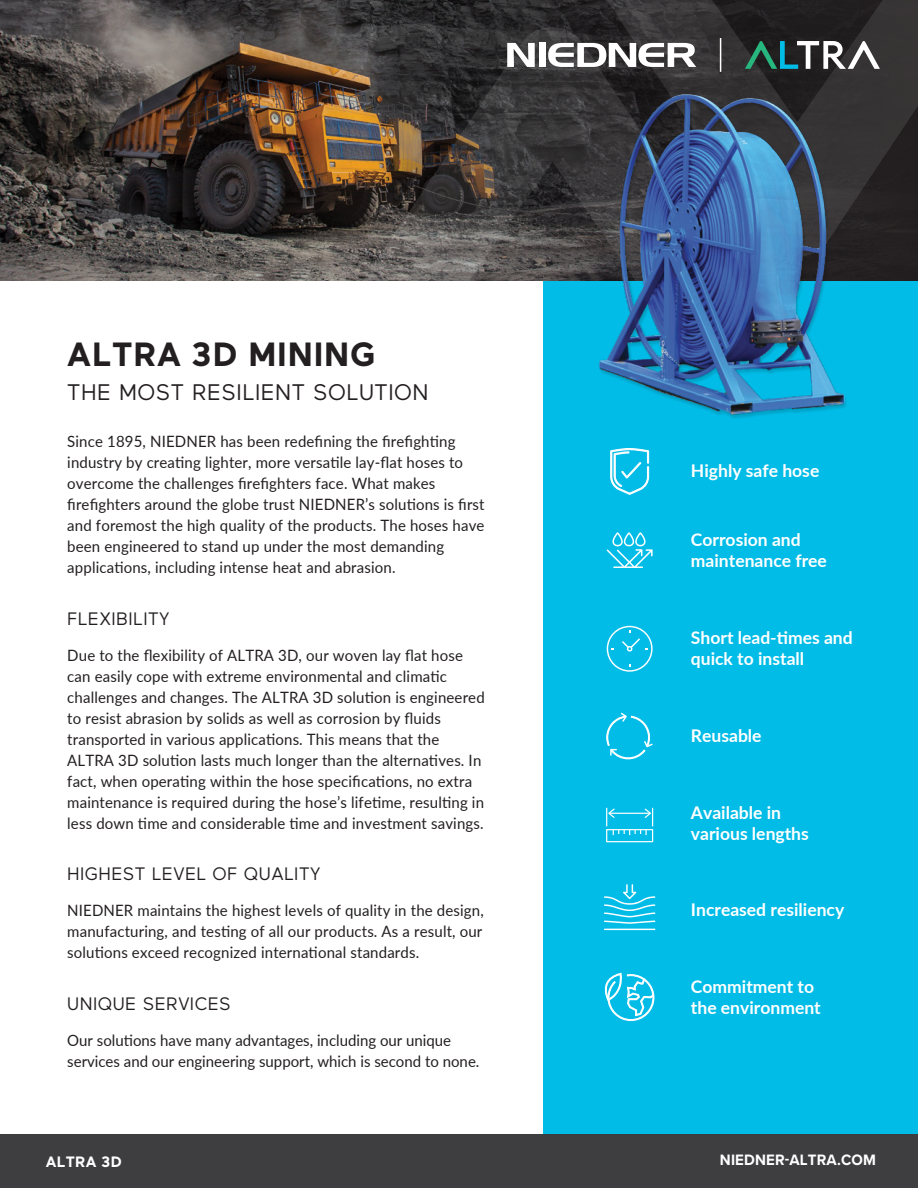
<style>
.page{position:relative;width:918px;height:1188px;background:#fff}
.page>*{position:absolute;margin:0;border:0;box-sizing:border-box;transform-origin:0 0}
.t1{font:700 33.6px "Maax Trial";letter-spacing:.025em;color:#231f20}
.t2{font:22.5px "Maax Trial";letter-spacing:.025em;color:#231f20}
.t3{font:18px "Maax Trial";letter-spacing:.025em;color:#231f20}
.t4{font:700 17.55px/21px "Lato";color:#fff}
.t5{font:15.6px/21px "Lato";letter-spacing:.01em;color:#231f20;scale:.96 1}
.t6{font:700 15.6px "Proxima Nova";letter-spacing:.01em;color:#fff;scale:.96 1}
.t7{font:700 15px "Maax Trial";letter-spacing:.025em;color:#fff}
</style>
<div class="page">
<div style="left:543px;top:276px;width:375px;height:912px;background:#00bce7"></div>
<img style="left:0;top:0;width:361px;height:280px">
<svg style="left:361px;top:0;width:557px;height:280px;background:#272627"></svg>
<img style="left:269px;top:22px;width:325px;height:258px">
<svg style="left:514px;top:0;width:404px;height:262px;background:#312f30"></svg>
<hr style="left:604px;top:929px;width:51px;height:1px;background:#fff">
<svg style="left:604px;top:884px;width:51px;height:40px"></svg>
<svg style="left:610px;top:450px;width:39px;height:45px"></svg>
<svg style="left:606px;top:532px;width:47px;height:36px"></svg>
<div style="left:606px;top:829px;width:47px;height:13px;border:1px solid #fff"></div>
<svg style="left:606px;top:807px;width:47px;height:28px"></svg>
<svg style="left:606px;top:712px;width:47px;height:47px"></svg>
<svg style="left:607px;top:626px;width:46px;height:46px"></svg>
<svg style="left:604px;top:973px;width:50px;height:48px"></svg>
<img style="left:594px;top:47px;width:266px;height:371px">
<div style="left:0;top:1134px;width:918px;height:54px;background:#3e3d3f"></div>
<svg style="left:507px;top:43px;width:28px;height:24px"></svg>
<div style="left:539px;top:43px;width:7px;height:24px;background:#fff"></div>
<svg style="left:548px;top:43px;width:148px;height:24px"></svg>
<hr style="left:720px;top:38px;width:1px;height:34px;background:#fff">
<svg style="left:745px;top:41px;width:135px;height:28px"></svg>
<h1 class="t1" style="left:67px;top:337px;width:310px">ALTRA 3D MINING</h1>
<h2 class="t2" style="left:67px;top:380px;width:363px">THE MOST RESILIENT SOLUTION</h2>
<p class="t5" style="left:67px;top:430px;width:436px">Since 1895, NIEDNER has been redefining the firefighting industry by creating lighter, more versatile lay-flat hoses to overcome the challenges firefighters face. What makes firefighters around the globe trust NIEDNER’s solutions is first and foremost the high quality of the products. The hoses have been engineered to stand up under the most demanding applications, including intense heat and abrasion.</p>
<p class="t3" style="left:67px;top:609px;width:104px">FLEXIBILITY</p>
<p class="t5" style="left:67px;top:644px;width:436px">Due to the flexibility of ALTRA 3D, our woven lay flat hose can easily cope with extreme environmental and climatic challenges and changes. The ALTRA 3D solution is engineered to resist abrasion by solids as well as corrosion by fluids transported in various applications. This means that the ALTRA 3D solution lasts much longer than the alternatives. In fact, when operating within the hose specifications, no extra maintenance is required during the hose’s lifetime, resulting in less down time and considerable time and investment savings.</p>
<p class="t3" style="left:67px;top:865px;width:255px">HIGHEST LEVEL OF QUALITY</p>
<p class="t5" style="left:67px;top:900px;width:435px;text-align:justify">NIEDNER maintains the highest levels of quality in the design, manufacturing, and testing of all our products. As a result, our solutions exceed recognized international standards.</p>
<p class="t3" style="left:67px;top:994px;width:165px">UNIQUE SERVICES</p>
<p class="t5" style="left:67px;top:1029px;width:431px">Our solutions have many advantages, including our unique services and our engineering support, which is second to none.</p>
<p class="t4" style="left:691px;top:460px;width:130px">Highly safe hose</p>
<p class="t4" style="left:691px;top:528px;width:138px">Corrosion and maintenance free</p>
<p class="t4" style="left:691px;top:626px;width:163px">Short lead-times and quick to install</p>
<p class="t4" style="left:691px;top:724px;width:72px">Reusable</p>
<p class="t4" style="left:691px;top:801px;width:119px">Available in various lengths</p>
<p class="t4" style="left:691px;top:899px;width:155px">Increased resiliency</p>
<p class="t4" style="left:691px;top:976px;width:131px">Commitment to the environment</p>
<p class="t7" style="left:46px;top:1154px;width:78px">ALTRA 3D</p>
<p class="t6" style="left:720px;top:1148px;width:164px">NIEDNER-ALTRA.COM</p>
</div>
